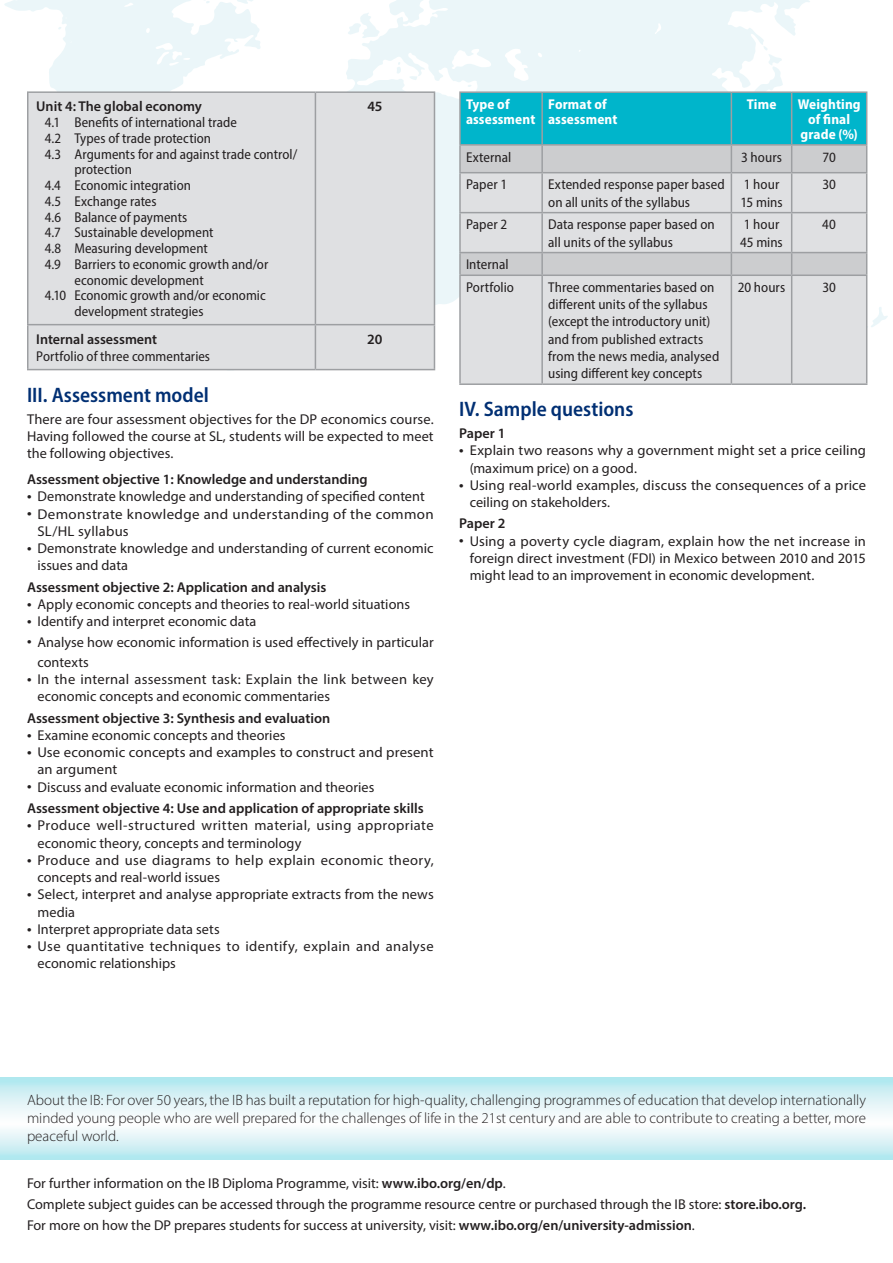
<style>
.page{position:relative;width:893px;height:1263px;background:#fff}
.page>*{position:absolute;margin:0;border:0;box-sizing:border-box;transform-origin:0 0}
.t1{font:600 semi-condensed 21px "Myriad Pro";color:#002f73}
.t2{font:300 15px/18px "Myriad Pro";color:#231f20;text-align:justify}
.t3{font:14.25px/17.2px "Myriad Pro";letter-spacing:.005em;color:#231f20}
.t4{font:semi-condensed 14.25px/17.2px "Myriad Pro";letter-spacing:.005em;color:#231f20}
.t5{font:600 14.25px "Myriad Pro";color:#231f20}
.t6{font:700 semi-condensed 14.25px/15px "Myriad Pro";letter-spacing:.01em;color:#fff}
.s1{font-weight:600}
</style>
<div class="page">
<svg style="left:346px;top:0;width:464px;height:306px;fill:#ebf6f9"></svg>
<svg style="left:409px;top:75px;width:8px;height:5px"></svg>
<svg style="left:397px;top:61px;width:5px;height:14px"></svg>
<svg style="left:348px;top:13px;width:32px;height:26px"></svg>
<svg style="left:4px;top:0;width:257px;height:91px;fill:#ebf6f9"></svg>
<svg style="left:206px;top:1px;width:4px;height:3px"></svg>
<svg style="left:58px;top:26px;width:3px;height:4px"></svg>
<svg style="left:28px;top:93px;width:406px;height:276px;background:#dcdddf"></svg>
<hr style="left:27px;top:91px;width:288px;height:2px;background:#9d9fa2">
<hr style="left:27px;top:93px;width:1px;height:231px;background:#9d9fa2">
<hr style="left:315px;top:91px;width:120px;height:2px;background:#9d9fa2">
<hr style="left:315px;top:93px;width:1px;height:231px;background:#9d9fa2">
<hr style="left:434px;top:93px;width:1px;height:231px;background:#9d9fa2">
<hr style="left:27px;top:324px;width:288px;height:1px;background:#9d9fa2">
<hr style="left:27px;top:325px;width:1px;height:44px;background:#9d9fa2">
<hr style="left:315px;top:324px;width:120px;height:1px;background:#9d9fa2">
<hr style="left:315px;top:325px;width:1px;height:44px;background:#9d9fa2">
<hr style="left:434px;top:325px;width:1px;height:44px;background:#9d9fa2">
<hr style="left:27px;top:369px;width:288px;height:1px;background:#9d9fa2">
<hr style="left:315px;top:369px;width:120px;height:1px;background:#9d9fa2">
<div style="left:461px;top:344px;width:405px;height:39px;background:#dfe0e2"></div>
<hr style="left:459px;top:93px;width:2px;height:51px;background:#9d9fa2">
<hr style="left:459px;top:144px;width:83px;height:2px;background:#9d9fa2">
<hr style="left:459px;top:146px;width:2px;height:26px;background:#9d9fa2">
<hr style="left:459px;top:172px;width:83px;height:1px;background:#9d9fa2">
<hr style="left:459px;top:173px;width:2px;height:39px;background:#9d9fa2">
<hr style="left:459px;top:212px;width:83px;height:1px;background:#9d9fa2">
<hr style="left:459px;top:213px;width:2px;height:39px;background:#9d9fa2">
<hr style="left:459px;top:252px;width:83px;height:1px;background:#9d9fa2">
<hr style="left:459px;top:253px;width:2px;height:21px;background:#9d9fa2">
<svg style="left:460px;top:46px;width:428px;height:298px;background:#bad9de"></svg>
<hr style="left:459px;top:274px;width:83px;height:2px;background:#9d9fa2">
<hr style="left:459px;top:276px;width:2px;height:107px;background:#9d9fa2">
<hr style="left:542px;top:274px;width:189px;height:2px;background:#9d9fa2">
<hr style="left:541px;top:276px;width:2px;height:107px;background:#9d9fa2">
<hr style="left:731px;top:274px;width:61px;height:2px;background:#9d9fa2">
<hr style="left:731px;top:276px;width:1px;height:107px;background:#9d9fa2">
<hr style="left:792px;top:274px;width:75px;height:2px;background:#9d9fa2">
<hr style="left:791px;top:276px;width:1px;height:107px;background:#9d9fa2">
<hr style="left:866px;top:276px;width:1px;height:107px;background:#9d9fa2">
<hr style="left:459px;top:383px;width:83px;height:2px;background:#9d9fa2">
<hr style="left:542px;top:383px;width:189px;height:2px;background:#9d9fa2">
<hr style="left:731px;top:383px;width:61px;height:2px;background:#9d9fa2">
<hr style="left:792px;top:383px;width:75px;height:2px;background:#9d9fa2">
<hr style="left:459px;top:91px;width:83px;height:2px;background:#9d9fa2">
<hr style="left:542px;top:91px;width:189px;height:2px;background:#9d9fa2">
<hr style="left:731px;top:91px;width:61px;height:2px;background:#9d9fa2">
<hr style="left:792px;top:91px;width:75px;height:2px;background:#9d9fa2">
<svg style="left:0;top:1078px;width:893px;height:81px"></svg>
<p class="t5" style="left:36px;top:98px;width:167px">Unit 4: The global economy</p>
<p class="t4" style="left:45px;top:114px;width:194px">4.1 Benefits of international trade</p>
<p class="t4" style="left:45px;top:129px;width:168px">4.2 Types of trade protection</p>
<p class="t4" style="left:45px;top:145px;width:254px">4.3 Arguments for and against trade control/</p>
<p class="t4" style="left:75px;top:161px;width:59px">protection</p>
<p class="t4" style="left:45px;top:177px;width:148px">4.4 Economic integration</p>
<p class="t4" style="left:45px;top:192px;width:113px">4.5 Exchange rates</p>
<p class="t4" style="left:45px;top:208px;width:144px">4.6 Balance of payments</p>
<p class="t4" style="left:45px;top:224px;width:170px">4.7 Sustainable development</p>
<p class="t4" style="left:45px;top:240px;width:165px">4.8 Measuring development</p>
<p class="t4" style="left:45px;top:255px;width:225px">4.9 Barriers to economic growth and/or</p>
<p class="t4" style="left:75px;top:271px;width:131px">economic development</p>
<p class="t4" style="left:45px;top:287px;width:222px">4.10 Economic growth and/or economic</p>
<p class="t4" style="left:75px;top:303px;width:131px">development strategies</p>
<p class="t5" style="left:36px;top:330px;width:122px">Internal assessment</p>
<p class="t4" style="left:36px;top:347px;width:175px">Portfolio of three commentaries</p>
<p class="t5" style="left:367px;top:98px;width:17px">45</p>
<p class="t5" style="left:367px;top:330px;width:17px">20</p>
<h1 class="t1" style="left:27px;top:382px;width:183px">III. Assessment model</h1>
<p class="t3" style="left:27px;top:410px;width:408px;text-align:justify">There are four assessment objectives for the DP economics course.<br>Having followed the course at SL, students will be expected to meet the following objectives.</p>
<p class="t5" style="left:27px;top:470px;width:342px">Assessment objective 1: Knowledge and understanding</p>
<p class="t3" style="left:38px;top:488px;width:398px">Demonstrate knowledge and understanding of specified content Demonstrate knowledge and understanding of the common SL/HL syllabus<br>Demonstrate knowledge and understanding of current economic issues and data</p>
<p class="t5" style="left:27px;top:578px;width:301px">Assessment objective 2: Application and analysis</p>
<p class="t3" style="left:38px;top:595px;width:374px">Apply economic concepts and theories to real-world situations<br>Identify and interpret economic data</p>
<p class="t3" style="left:38px;top:631px;width:398px;line-height:20.2px">Analyse how economic information is used effectively in particular contexts</p>
<p class="t3" style="left:38px;top:670px;width:398px">In the internal assessment task: Explain the link between key economic concepts and economic commentaries</p>
<p class="t5" style="left:27px;top:709px;width:305px">Assessment objective 3: Synthesis and evaluation</p>
<p class="t3" style="left:38px;top:726px;width:398px">Examine economic concepts and theories<br>Use economic concepts and examples to construct and present an argument<br>Discuss and evaluate economic information and theories</p>
<p class="t5" style="left:27px;top:799px;width:398px">Assessment objective 4: Use and application of appropriate skills</p>
<p class="t3" style="left:38px;top:817px;width:398px">Produce well-structured written material, using appropriate economic theory, concepts and terminology<br>Produce and use diagrams to help explain economic theory, concepts and real-world issues<br>Select, interpret and analyse appropriate extracts from the news media<br>Interpret appropriate data sets<br>Use quantitative techniques to identify, explain and analyse economic relationships</p>
<p class="t6" style="left:466px;top:96px;width:71px">Type of assessment</p>
<p class="t6" style="left:548px;top:96px;width:71px">Format of assessment</p>
<p class="t6" style="left:747px;top:96px;width:31px">Time</p>
<p class="t6" style="left:798px;top:96px;width:64px;text-align:center">Weighting of final grade (%)</p>
<p class="t4" style="left:466px;top:148px;width:47px">External</p>
<p class="t4" style="left:741px;top:148px;width:42px">3 hours</p>
<p class="t4" style="left:823px;top:148px;width:15px">70</p>
<p class="t4" style="left:466px;top:176px;width:43px">Paper 1</p>
<p class="t4" style="left:548px;top:176px;width:178px">Extended response paper based on all units of the syllabus</p>
<p class="t4" style="left:740px;top:176px;width:44px">1 hour<br>15 mins</p>
<p class="t4" style="left:822px;top:176px;width:15px">30</p>
<p class="t4" style="left:466px;top:216px;width:43px">Paper 2</p>
<p class="t4" style="left:548px;top:216px;width:168px">Data response paper based on all units of the syllabus</p>
<p class="t4" style="left:740px;top:216px;width:44px">1 hour<br>45 mins</p>
<p class="t4" style="left:822px;top:216px;width:15px">40</p>
<p class="t4" style="left:466px;top:253px;width:50px;line-height:22.6px">Internal<br>Portfolio</p>
<p class="t4" style="left:548px;top:278px;width:173px">Three commentaries based on different units of the syllabus (except the introductory unit) and from published extracts from the news media, analysed using different key concepts</p>
<p class="t4" style="left:738px;top:278px;width:49px">20 hours</p>
<p class="t4" style="left:822px;top:278px;width:15px">30</p>
<h1 class="t1" style="left:459px;top:396px;width:176px">IV. Sample questions</h1>
<p class="t5" style="left:459px;top:424px;width:48px">Paper 1</p>
<p class="t3" style="left:470px;top:442px;width:398px">Explain two reasons why a government might set a price ceiling (maximum price) on a good.<br>Using real-world examples, discuss the consequences of a price ceiling on stakeholders.</p>
<p class="t5" style="left:459px;top:515px;width:48px">Paper 2</p>
<p class="t3" style="left:470px;top:532px;width:398px;text-align:justify">Using a poverty cycle diagram, explain how the net increase in foreign direct investment (FDI) in Mexico between 2010 and 2015 might lead to an improvement in economic development.</p>
<p class="t2" style="left:27px;top:1091px;width:840px">About the IB: For over 50 years, the IB has built a reputation for high-quality, challenging programmes of education that develop internationally minded young people who are well prepared for the challenges of life in the 21st century and are able to contribute to creating a better, more peaceful world.</p>
<p class="t3" style="left:27px;top:1172px;width:781px;line-height:21px">For further information on the IB Diploma Programme, visit: <span class="s1">www.ibo.org/en/dp</span>.<br>Complete subject guides can be accessed through the programme resource centre or purchased through the IB store: <span class="s1">store.ibo.org.<br></span>For more on how the DP prepares students for success at university, visit: <span class="s1">www.ibo.org/en/university-admission</span>.</p>
</div>
